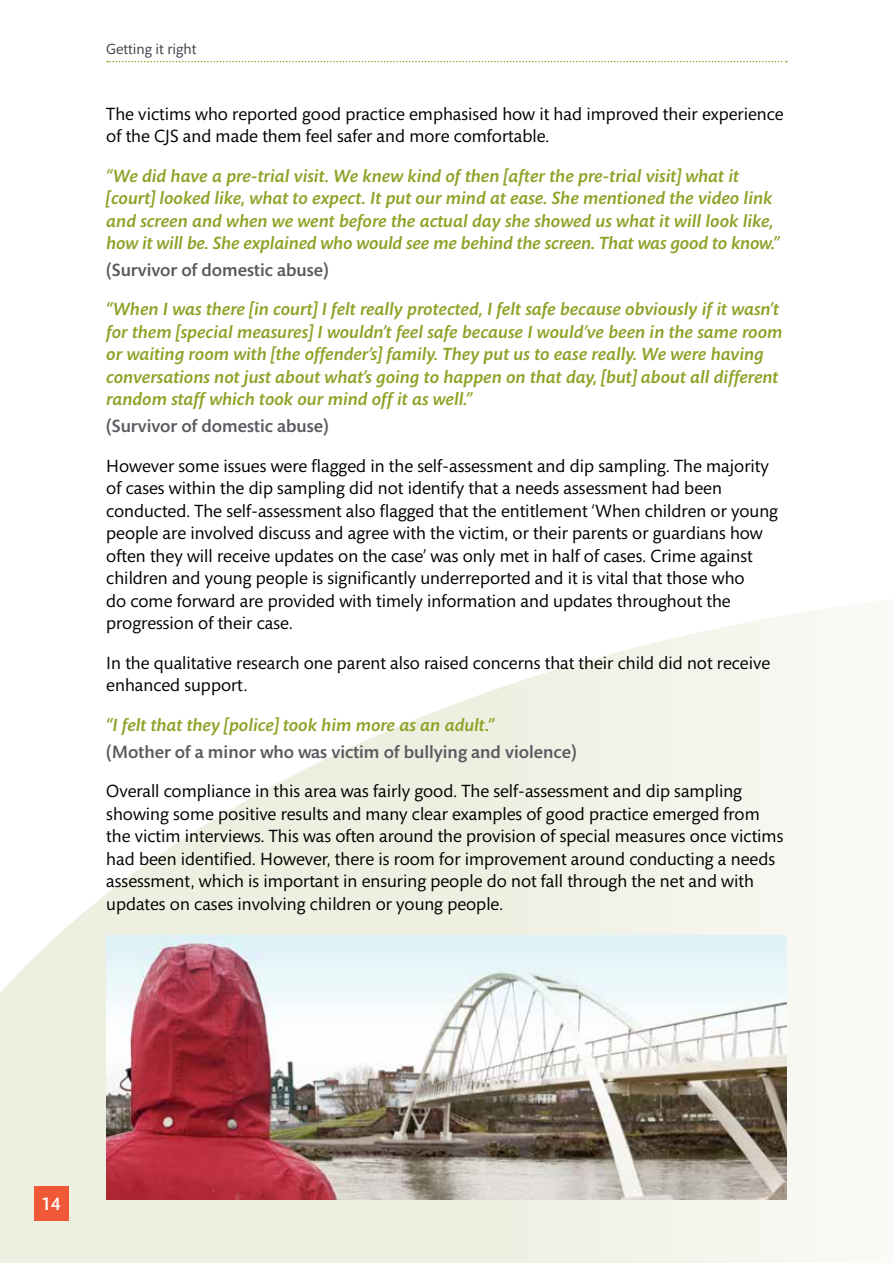
<style>
.page{position:relative;width:893px;height:1263px;background:#fff}
.page>*{position:absolute;margin:0;border:0;box-sizing:border-box;transform-origin:0 0}
.t1{font:18px/22.5px "Mundo Sans";color:#000}
.t2{font:italic 500 18px/22.5px "Mundo Sans Std";color:#8fa227}
.t3{font:500 18px "Mundo Sans Std";color:#5a5b60}
.t4{font:500 18px "Mundo Sans Std";color:#fff}
.t5{font:15px "Mundo Sans";color:#3d4349}
</style>
<div class="page">
<svg style="left:0;top:605px;width:851px;height:658px"></svg>
<div style="left:34px;top:1186px;width:34px;height:34px;background:#f15835"></div>
<svg style="left:107px;top:61px;width:680px;height:1px"></svg>
<img style="left:106px;top:935px;width:681px;height:264px">
<p class="t5" style="left:106px;top:41px;width:92px">Getting it right</p>
<p class="t1" style="left:106px;top:103px;width:679px">The victims who reported good practice emphasised how it had improved their experience of the CJS and made them feel safer and more comfortable.</p>
<p class="t2" style="left:106px;top:165px;width:675px">“We did have a pre-trial visit. We knew kind of then [after the pre-trial visit] what it [court] looked like, what to expect. It put our mind at ease. She mentioned the video link and screen and when we went before the actual day she showed us what it will look like, how it will be. She explained who would see me behind the screen. That was good to know.”</p>
<p class="t3" style="left:106px;top:260px;width:224px">(Survivor of domestic abuse)</p>
<p class="t2" style="left:106px;top:299px;width:678px">“When I was there [in court] I felt really protected, I felt safe because obviously if it wasn’t for them [special measures] I wouldn’t feel safe because I would’ve been in the same room or waiting room with [the offender’s] family. They put us to ease really. We were having conversations not just about what’s going to happen on that day, [but] about all different random staff which took our mind off it as well.”</p>
<p class="t3" style="left:106px;top:416px;width:224px">(Survivor of domestic abuse)</p>
<p class="t1" style="left:106px;top:455px;width:673px">However some issues were flagged in the self-assessment and dip sampling. The majority of cases within the dip sampling did not identify that a needs assessment had been conducted. The self-assessment also flagged that the entitlement ‘When children or young people are involved discuss and agree with the victim, or their parents or guardians how often they will receive updates on the case’ was only met in half of cases. Crime against children and young people is significantly underreported and it is vital that those who<br>do come forward are provided with timely information and updates throughout the progression of their case.</p>
<p class="t1" style="left:106px;top:652px;width:665px">In the qualitative research one parent also raised concerns that their child did not receive enhanced support.</p>
<p class="t2" style="left:106px;top:714px;width:389px">“I felt that they [police] took him more as an adult.”</p>
<p class="t3" style="left:106px;top:742px;width:472px">(Mother of a minor who was victim of bullying and violence)</p>
<p class="t1" style="left:106px;top:780px;width:679px">Overall compliance in this area was fairly good. The self-assessment and dip sampling showing some positive results and many clear examples of good practice emerged from the victim interviews. This was often around the provision of special measures once victims had been identified. However, there is room for improvement around conducting a needs assessment, which is important in ensuring people do not fall through the net and with updates on cases involving children or young people.</p>
<p class="t4" style="left:41px;top:1194px;width:21px">14</p>
</div>
